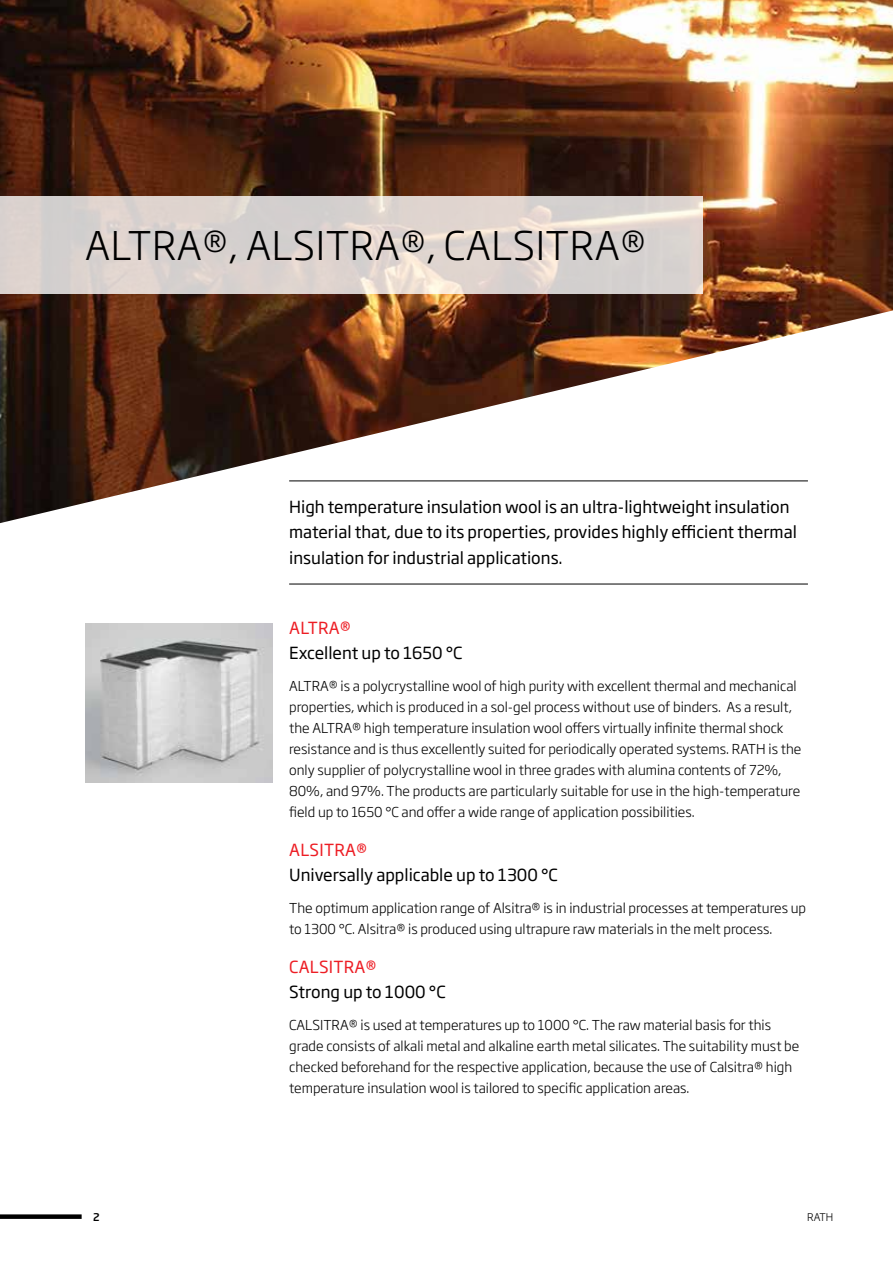
<style>
.page{position:relative;width:893px;height:1263px;background:#fff}
.page>*{position:absolute;margin:0;border:0;box-sizing:border-box;transform-origin:0 0}
.t1{font:300 39px "Soho Gothic Pro";letter-spacing:.015em;color:#000}
.t2{font:16.5px/25.5px "Soho Gothic Pro";color:#000}
.t3{font:16.5px "Soho Gothic Pro";letter-spacing:.015em;color:#ed1d24}
.t4{font:300 13.5px/21px "Soho Gothic Pro";color:#000}
.t5{font:300 10.5px "Soho Gothic Pro";color:#000}
.t6{font:500 10.5px "Soho Gothic Pro";color:#000}
</style>
<div class="page">
<div style="left:0;top:1214px;width:82px;height:5px;background:#000"></div>
<img style="left:0;top:0;width:893px;height:523px">
<svg style="left:0;top:196px;width:702px;height:97px;background:#dcd3cf"></svg>
<img style="left:85px;top:623px;width:187px;height:160px">
<hr style="left:289px;top:480px;width:519px;height:1px;background:#000">
<hr style="left:289px;top:584px;width:519px;height:1px;background:#000">
<h1 class="t1" style="left:85px;top:215px;width:562px">ALTRA®, ALSITRA®, CALSITRA®</h1>
<p class="t2" style="left:289px;top:493px;width:509px">High temperature insulation wool is an ultra-lightweight insulation material that, due to its properties, provides highly efficient thermal insulation for industrial applications.</p>
<p class="t3" style="left:289px;top:615px;width:63px">ALTRA®</p>
<p class="t2" style="left:289px;top:639px;width:175px">Excellent up to 1650 °C</p>
<p class="t4" style="left:289px;top:674px;width:514px">ALTRA® is a polycrystalline wool of high purity with excellent thermal and mechanical properties, which is produced in a sol-gel process without use of binders. As a result, the ALTRA® high temperature insulation wool offers virtually infinite thermal shock resistance and is thus excellently suited for periodically operated systems. RATH is the only supplier of polycrystalline wool in three grades with alumina contents of 72%, 80%, and 97%. The products are particularly suitable for use in the high-temperature field up to 1650 °C and offer a wide range of application possibilities.</p>
<p class="t3" style="left:289px;top:837px;width:80px">ALSITRA®</p>
<p class="t2" style="left:289px;top:861px;width:270px">Universally applicable up to 1300 °C</p>
<p class="t4" style="left:289px;top:896px;width:518px">The optimum application range of Alsitra® is in industrial processes at temperatures up to 1300 °C. Alsitra® is produced using ultrapure raw materials in the melt process.</p>
<p class="t3" style="left:289px;top:954px;width:89px">CALSITRA®</p>
<p class="t2" style="left:289px;top:978px;width:158px">Strong up to 1000 °C</p>
<p class="t4" style="left:289px;top:1013px;width:512px">CALSITRA® is used at temperatures up to 1000 °C. The raw material basis for this grade consists of alkali metal and alkaline earth metal silicates. The suitability must be checked beforehand for the respective application, because the use of Calsitra® high temperature insulation wool is tailored to specific application areas.</p>
<p class="t6" style="left:93px;top:1208px;width:8px">2</p>
<p class="t5" style="left:807px;top:1209px;width:28px">RATH</p>
</div>
